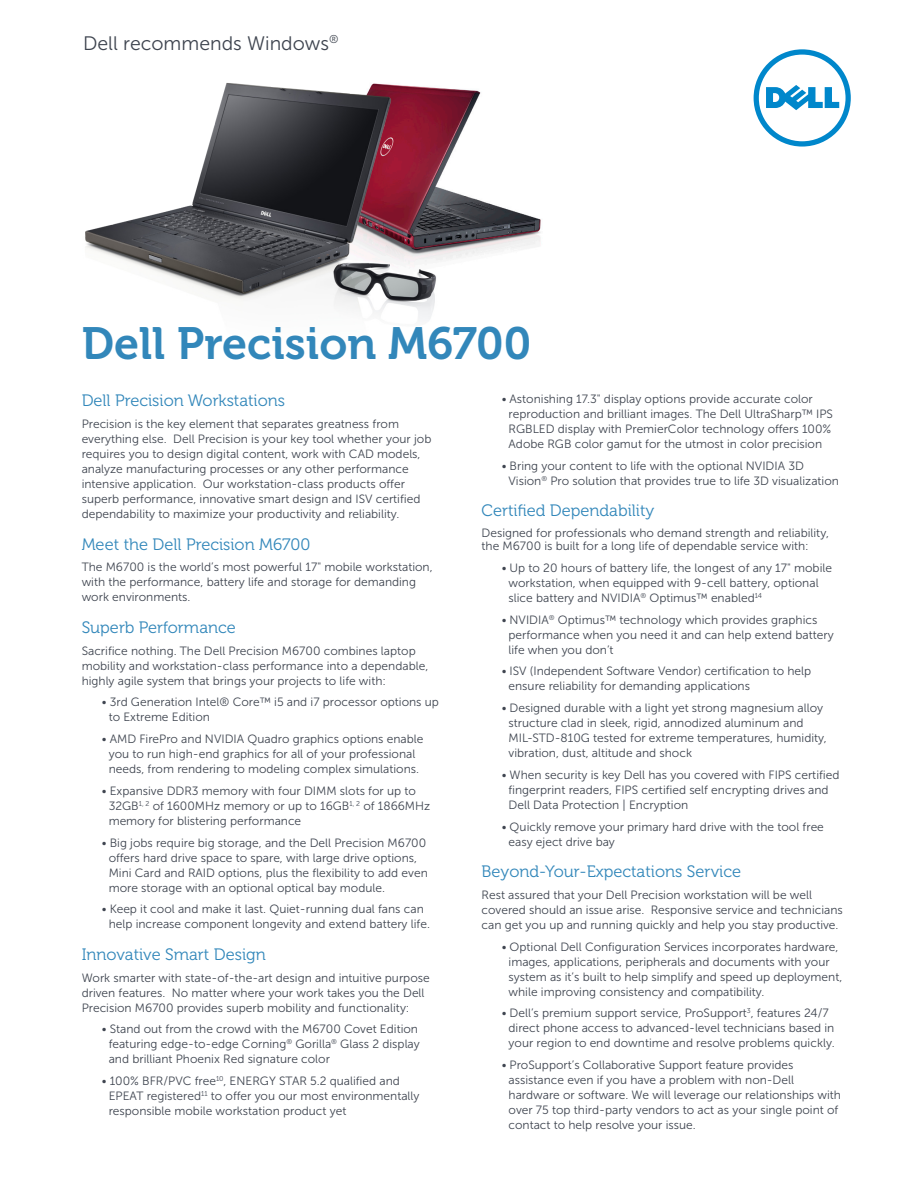
<style>
.page{position:relative;width:918px;height:1188px;background:#fff}
.page>*{position:absolute;margin:0;border:0;box-sizing:border-box;transform-origin:0 0}
._02_Headline_-__Muse{font:45px "Museo For Dell 700";color:#3287ba}
._00_Intro_Recommenda{font:19.5px "Museo Sans For Dell 300";color:#3e444f}
._03_Subhead_-_Museo{font:16.5px "Museo For Dell 300";color:#3287ba}
._05_Bullet_Body_L1{font:12px/15px "Museo Sans For Dell 300";color:#3e444f}
._04_Body_-_Museo_San{font:12px/15px "Museo Sans For Dell 300";color:#3e444f}
</style>
<div class="page">
<svg style="left:754px;top:49px;width:97px;height:98px"></svg>
<img style="left:453px;top:89px;width:88px;height:169px">
<img style="left:85px;top:83px;width:368px;height:238px">
<p class="_00_Intro_Recommenda" style="left:83px;top:32px;width:257px">Dell recommends Windows<sup>®</sup></p>
<p class="_02_Headline_-__Muse" style="left:82px;top:319px;width:451px">Dell Precision M6700</p>
<p class="_03_Subhead_-_Museo" style="left:82px;top:392px;width:205px">Dell Precision Workstations</p>
<p class="_04_Body_-_Museo_San" style="left:82px;top:417px;width:351px">Precision is the key element that separates greatness from everything else. Dell Precision is your key tool whether your job requires you to design digital content, work with CAD models, analyze manufacturing processes or any other performance intensive application. Our workstation-class products offer superb performance, innovative smart design and ISV certified dependability to maximize your productivity and reliability.</p>
<p class="_03_Subhead_-_Museo" style="left:82px;top:535px;width:230px">Meet the Dell Precision M6700</p>
<p class="_04_Body_-_Museo_San" style="left:82px;top:560px;width:353px">The M6700 is the world’s most powerful 17" mobile workstation, with the performance, battery life and storage for demanding work environments.</p>
<p class="_03_Subhead_-_Museo" style="left:82px;top:618px;width:156px">Superb Performance</p>
<p class="_04_Body_-_Museo_San" style="left:82px;top:643px;width:348px">Sacrifice nothing. The Dell Precision M6700 combines laptop mobility and workstation-class performance into a dependable, highly agile system that brings your projects to life with:</p>
<p class="_05_Bullet_Body_L1" style="left:109px;top:695px;width:332px;text-indent:-7px">• 3rd Generation Intel® Core™ i5 and i7 processor options up to Extreme Edition</p>
<p class="_05_Bullet_Body_L1" style="left:102px;top:732px;width:323px;text-align:center">• AMD FirePro and NVIDIA Quadro graphics options enable you to run high-end graphics for all of your professional needs, from rendering to modeling complex simulations.</p>
<p class="_05_Bullet_Body_L1" style="left:109px;top:783px;width:323px;text-indent:-7px">• Expansive DDR3 memory with four DIMM slots for up to<br>32GB<sup>1,</sup> <sup>2</sup> of 1600MHz memory or up to 16GB<sup>1,</sup> <sup>2</sup> of 1866MHz memory for blistering performance</p>
<p class="_05_Bullet_Body_L1" style="left:109px;top:835px;width:321px;text-indent:-7px">• Big jobs require big storage, and the Dell Precision M6700 offers hard drive space to spare, with large drive options, Mini Card and RAID options, plus the flexibility to add even more storage with an optional optical bay module.</p>
<p class="_05_Bullet_Body_L1" style="left:102px;top:902px;width:330px;text-align:center">• Keep it cool and make it last. Quiet-running dual fans can help increase component longevity and extend battery life.</p>
<p class="_03_Subhead_-_Museo" style="left:82px;top:945px;width:186px">Innovative Smart Design</p>
<p class="_04_Body_-_Museo_San" style="left:82px;top:970px;width:350px">Work smarter with state-of-the-art design and intuitive purpose driven features. No matter where your work takes you the Dell<br>Precision M6700 provides superb mobility and functionality:</p>
<p class="_05_Bullet_Body_L1" style="left:109px;top:1022px;width:313px;text-indent:-7px">• Stand out from the crowd with the M6700 Covet Edition featuring edge-to-edge Corning<sup>®</sup> Gorilla<sup>®</sup> Glass 2 display and brilliant Phoenix Red signature color</p>
<p class="_05_Bullet_Body_L1" style="left:109px;top:1074px;width:312px;text-indent:-7px">• 100% BFR/PVC free<sup>10</sup>, ENERGY STAR 5.2 qualified and<br>EPEAT registered<sup>11</sup> to offer you our most environmentally responsible mobile workstation product yet</p>
<p class="_05_Bullet_Body_L1" style="left:509px;top:392px;width:326px;text-indent:-7px">• Astonishing 17.3" display options provide accurate color reproduction and brilliant images. The Dell UltraSharp™ IPS RGBLED display with PremierColor technology offers 100% Adobe RGB color gamut for the utmost in color precision</p>
<p class="_05_Bullet_Body_L1" style="left:509px;top:458px;width:332px;text-indent:-7px">• Bring your content to life with the optional NVIDIA 3D<br>Vision<sup>®</sup> Pro solution that provides true to life 3D visualization</p>
<p class="_03_Subhead_-_Museo" style="left:482px;top:502px;width:174px">Certified Dependability</p>
<p class="_04_Body_-_Museo_San" style="left:482px;top:526px;width:349px;line-height:13.5px">Designed for professionals who demand strength and reliability, the M6700 is built for a long life of dependable service with:</p>
<p class="_05_Bullet_Body_L1" style="left:509px;top:560px;width:325px;text-indent:-7px">• Up to 20 hours of battery life, the longest of any 17" mobile workstation, when equipped with 9-cell battery, optional slice battery and NVIDIA<sup>®</sup> Optimus™ enabled<sup>14</sup></p>
<p class="_05_Bullet_Body_L1" style="left:509px;top:612px;width:327px;text-indent:-7px">• NVIDIA<sup>®</sup> Optimus™ technology which provides graphics performance when you need it and can help extend battery life when you don’t</p>
<p class="_05_Bullet_Body_L1" style="left:509px;top:664px;width:304px;text-indent:-7px">• ISV (Independent Software Vendor) certification to help ensure reliability for demanding applications</p>
<p class="_05_Bullet_Body_L1" style="left:509px;top:701px;width:320px;text-indent:-7px">• Designed durable with a light yet strong magnesium alloy structure clad in sleek, rigid, annodized aluminum and MIL-STD-810G tested for extreme temperatures, humidity, vibration, dust, altitude and shock</p>
<p class="_05_Bullet_Body_L1" style="left:509px;top:767px;width:332px;text-indent:-7px">• When security is key Dell has you covered with FIPS certified fingerprint readers, FIPS certified self encrypting drives and<br>Dell Data Protection | Encryption</p>
<p class="_05_Bullet_Body_L1" style="left:509px;top:819px;width:317px;text-indent:-7px">• Quickly remove your primary hard drive with the tool free easy eject drive bay</p>
<p class="_03_Subhead_-_Museo" style="left:482px;top:862px;width:261px">Beyond-Your-Expectations Service</p>
<p class="_04_Body_-_Museo_San" style="left:482px;top:887px;width:363px">Rest assured that your Dell Precision workstation will be well covered should an issue arise. Responsive service and technicians can get you up and running quickly and help you stay productive.</p>
<p class="_05_Bullet_Body_L1" style="left:509px;top:939px;width:335px;text-indent:-7px">• Optional Dell Configuration Services incorporates hardware, images, applications, peripherals and documents with your system as it’s built to help simplify and speed up deployment, while improving consistency and compatibility.</p>
<p class="_05_Bullet_Body_L1" style="left:502px;top:1006px;width:334px;text-align:center">• Dell’s premium support service, ProSupport<sup>3</sup>, features 24/7 direct phone access to advanced-level technicians based in your region to end downtime and resolve problems quickly.</p>
<p class="_05_Bullet_Body_L1" style="left:509px;top:1058px;width:334px;text-indent:-7px">• ProSupport’s Collaborative Support feature provides assistance even if you have a problem with non-Dell hardware or software. We will leverage our relationships with over 75 top third-party vendors to act as your single point of contact to help resolve your issue.</p>
</div>
